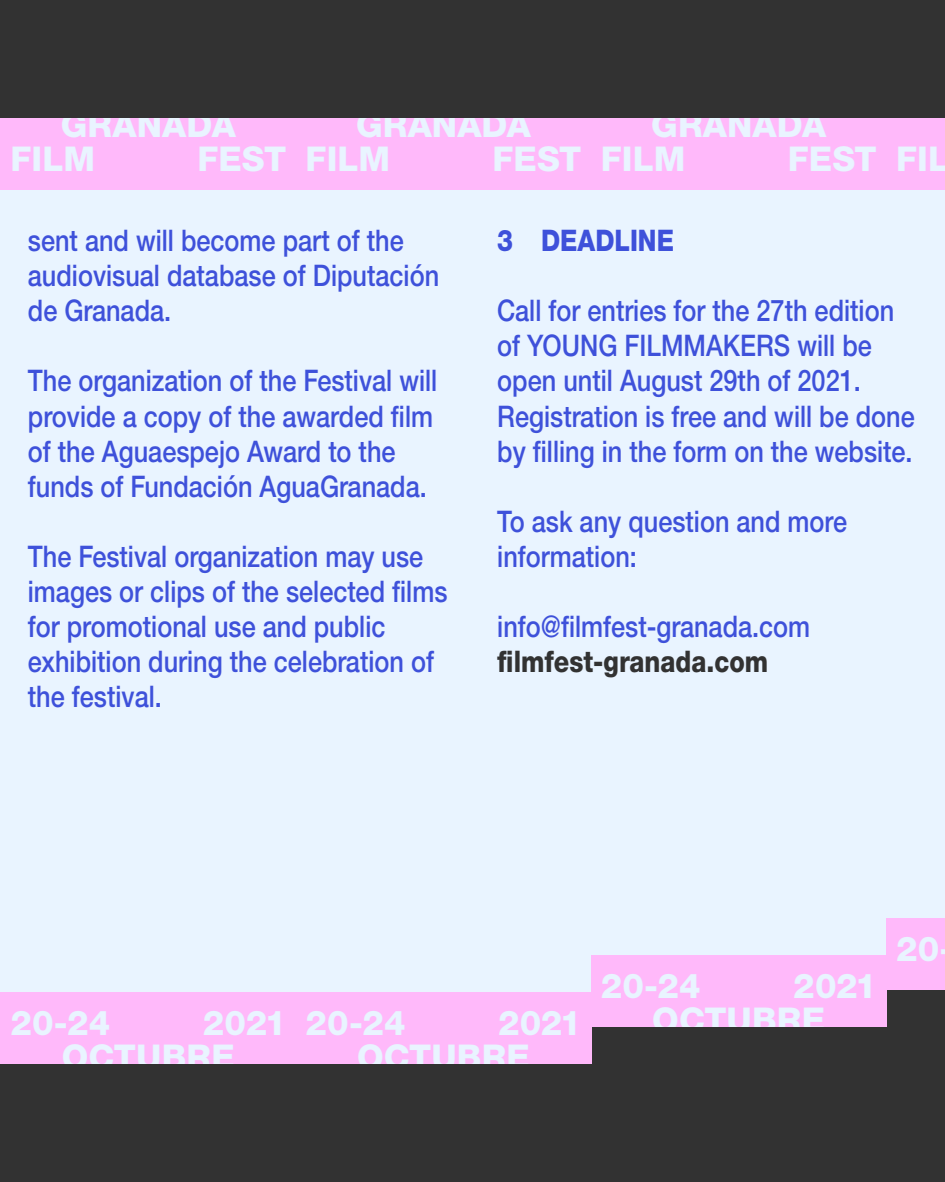
<style>
.page{position:relative;width:945px;height:1182px;background:#fff}
.page>*{position:absolute;margin:0;border:0;box-sizing:border-box;transform-origin:0 0}
.t1{font:800 34.12px/34.1px "Helvetica Neue LTW1 G";letter-spacing:.005em;color:#e9f4ff}
.t2{font:500 29.75px/35px "Helvetica Neue LTW1 G";color:#3e51da;scale:.85 1}
.t3{font:800 29.75px "Helvetica Neue LTW1 G";color:#323232;scale:.85 1}
.t4{font:800 29.75px "Helvetica Neue LTW1 G";color:#3e51da;scale:.85 1}
</style>
<div class="page">
<div style="left:86px;top:189px;width:859px;height:803px;background:#e9f4ff"></div>
<div style="left:0;top:1007px;width:945px;height:174px;background:#323232"></div>
<div style="left:0;top:0;width:945px;height:118px;background:#323232"></div>
<div style="left:0;top:189px;width:859px;height:803px;background:#e9f4ff"></div>
<hr style="left:0;top:118px;width:1px;height:71px;background:#ffb9fa">
<div style="left:1px;top:118px;width:295px;height:71px;background:#ffb9fa"></div>
<div style="left:296px;top:118px;width:295px;height:71px;background:#ffb9fa"></div>
<div style="left:591px;top:118px;width:295px;height:71px;background:#ffb9fa"></div>
<div style="left:1px;top:992px;width:295px;height:71px;background:#ffb9fa"></div>
<div style="left:296px;top:992px;width:295px;height:71px;background:#ffb9fa"></div>
<div style="left:591px;top:955px;width:295px;height:71px;background:#ffb9fa"></div>
<div style="left:886px;top:918px;width:59px;height:71px;background:#ffb9fa"></div>
<div style="left:886px;top:118px;width:59px;height:71px;background:#ffb9fa"></div>
<p class="t1" style="left:10px;top:108px;width:227px;text-indent:50px">GRANADA<br>FILM</p>
<p class="t1" style="left:197px;top:142px;width:90px">FEST</p>
<p class="t1" style="left:306px;top:108px;width:227px;text-indent:50px">GRANADA<br>FILM</p>
<p class="t1" style="left:493px;top:142px;width:90px">FEST</p>
<p class="t1" style="left:601px;top:108px;width:227px;text-indent:50px">GRANADA<br>FILM</p>
<p class="t1" style="left:788px;top:142px;width:90px">FEST</p>
<p class="t1" style="left:896px;top:142px;width:54px">FIL</p>
<p class="t2" style="left:28px;top:223px;width:485px">sent and will become part of the audiovisual database of Diputación de Granada.</p>
<p class="t2" style="left:28px;top:363px;width:483px">The organization of the Festival will provide a copy of the awarded film of the Aguaespejo Award to the funds of Fundación AguaGranada.</p>
<p class="t2" style="left:28px;top:538px;width:495px">The Festival organization may use images or clips of the selected films for promotional use and public exhibition during the celebration of the festival.</p>
<p class="t4" style="left:497px;top:223px;width:209px">3 DEADLINE</p>
<p class="t2" style="left:497px;top:293px;width:493px">Call for entries for the 27th edition of YOUNG FILMMAKERS will be open until August 29th of 2021.<br>Registration is free and will be done by filling in the form on the website.</p>
<p class="t2" style="left:497px;top:503px;width:413px">To ask any question and more information:</p>
<p class="t2" style="left:497px;top:608px;width:370px">info@filmfest-granada.com</p>
<p class="t3" style="left:497px;top:643px;width:320px">filmfest-granada.com</p>
<p class="t1" style="left:896px;top:931px;width:45px">20</p>
<p class="t1" style="left:10px;top:1005px;width:102px">20-24</p>
<p class="t1" style="left:62px;top:1005px;width:226px;text-indent:141px">2021<br>OCTUBRE</p>
<p class="t1" style="left:306px;top:1005px;width:102px">20-24</p>
<p class="t1" style="left:357px;top:1005px;width:226px;text-indent:141px">2021<br>OCTUBRE</p>
<p class="t1" style="left:601px;top:968px;width:102px">20-24</p>
<p class="t1" style="left:652px;top:968px;width:226px;text-indent:141px">2021<br>OCTUBRE</p>
</div>
